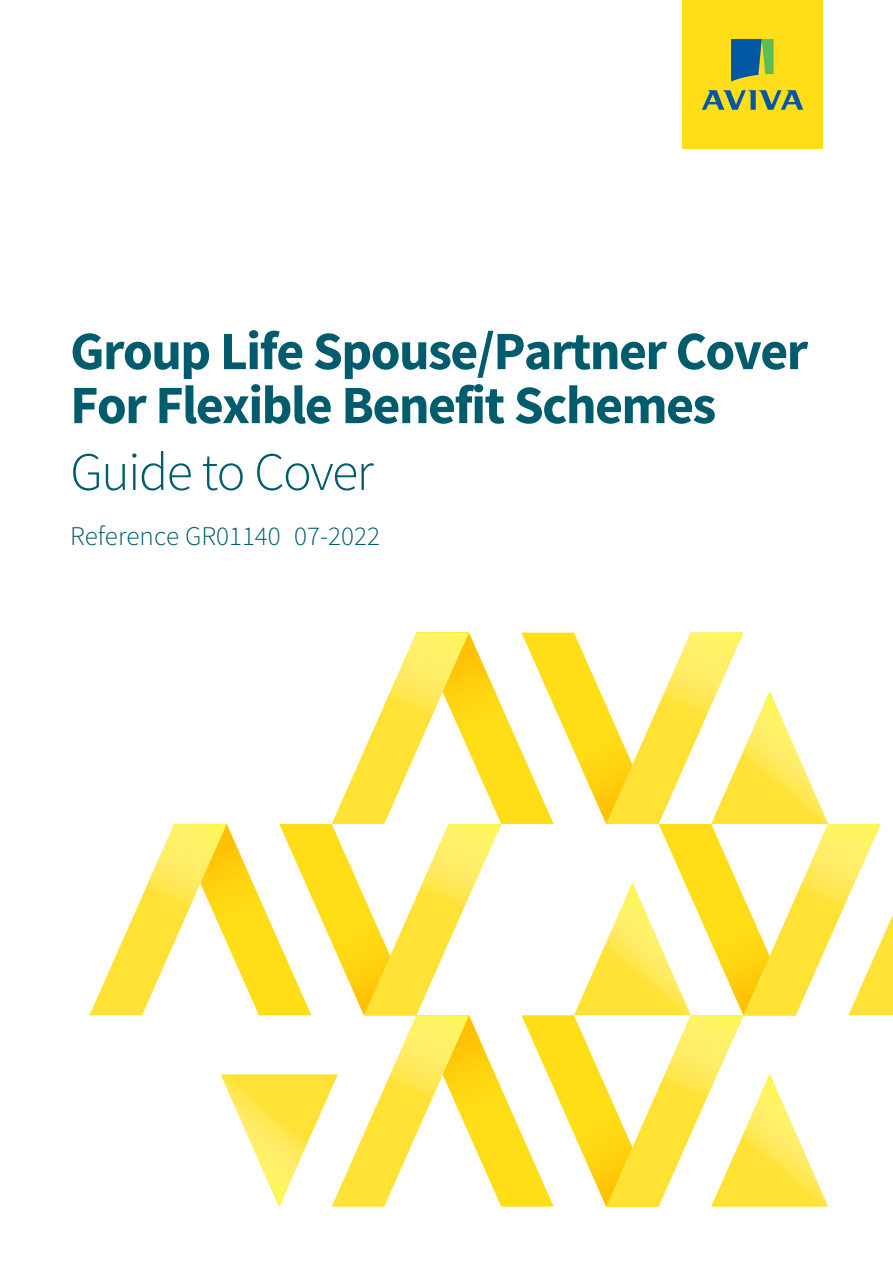
<style>
.page{position:relative;width:893px;height:1263px;background:#fff}
.page>*{position:absolute;margin:0;border:0;box-sizing:border-box;transform-origin:0 0}
.t1{font:700 54px/54px "Source Sans Pro";letter-spacing:-.03em;color:#005c6c}
.t2{font:300 54px "Source Sans Pro";letter-spacing:-.03em;color:#005c6c}
.t3{font:300 27px "Source Sans Pro";color:#005c6c}
</style>
<div class="page">
<svg style="left:89px;top:633px;width:804px;height:573px"></svg>
<div style="left:682px;top:0;width:141px;height:149px;background:#ffde17"></div>
<svg style="left:731px;top:39px;width:43px;height:43px"></svg>
<svg style="left:702px;top:90px;width:101px;height:20px"></svg>
<p class="t1" style="left:70px;top:323px;width:739px">Group Life Spouse/Partner Cover<br>For Flexible Benefit Schemes</p>
<p class="t2" style="left:70px;top:439px;width:305px">Guide to Cover</p>
<p class="t3" style="left:70px;top:519px;width:311px">Reference GR01140 07-2022</p>
</div>
